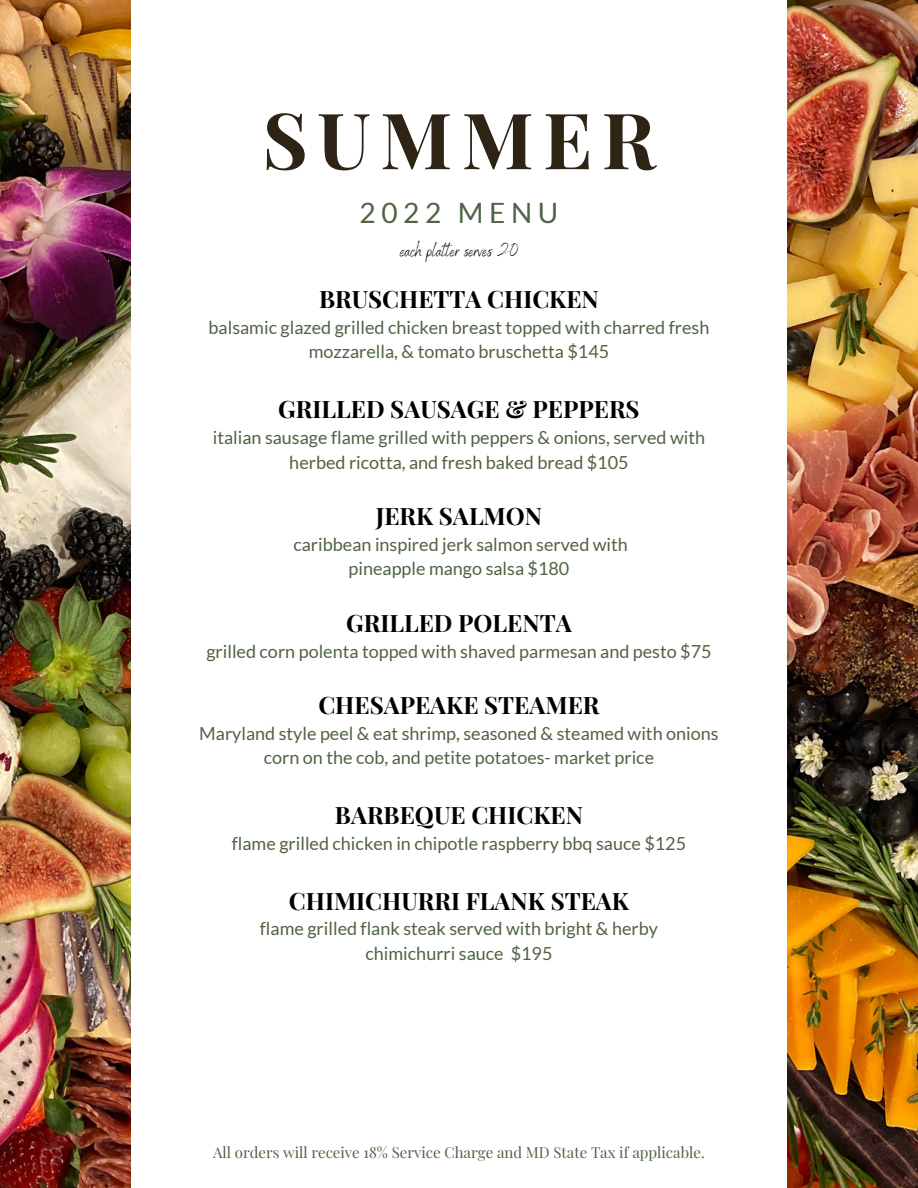
<style>
.page{position:relative;width:918px;height:1188px;background:#fff}
.page>*{position:absolute;margin:0;border:0;box-sizing:border-box;transform-origin:0 0}
.t1{font:700 77.85px "Playfair Display";letter-spacing:.12em;color:#2e2416}
.t2{font:28.05px "Lato";letter-spacing:.2em;color:#506344}
.t3{font:700 24px "Playfair Display";color:#000}
.t4{font:18px/24.8px "Lato";color:#506344;text-align:center}
.t5{font:18px "Benedict";color:#000}
.t6{font:15px "Playfair Display";color:#506344}
</style>
<div class="page">
<img style="left:0;top:0;width:130px;height:1188px">
<img style="left:788px;top:0;width:130px;height:1188px">
<h1 class="t1" style="left:262px;top:85px;width:395px">SUMMER</h1>
<h2 class="t2" style="left:360px;top:195px;width:200px">2022 MENU</h2>
<p class="t5" style="left:400px;top:239px;width:119px">each platter serves 20</p>
<h3 class="t3" style="left:319px;top:282px;width:281px">BRUSCHETTA CHICKEN</h3>
<h3 class="t4" style="left:209px;top:314px;width:502px">balsamic glazed grilled chicken breast topped with charred fresh mozzarella, &amp; tomato bruschetta $145</h3>
<h3 class="t3" style="left:278px;top:392px;width:363px">GRILLED SAUSAGE &amp; PEPPERS</h3>
<h3 class="t4" style="left:213px;top:424px;width:494px">italian sausage flame grilled with peppers &amp; onions, served with herbed ricotta, and fresh baked bread $105</h3>
<h3 class="t3" style="left:376px;top:499px;width:168px">JERK SALMON</h3>
<h3 class="t4" style="left:293px;top:531px;width:336px">caribbean inspired jerk salmon served with pineapple mango salsa $180</h3>
<h3 class="t3" style="left:346px;top:606px;width:227px">GRILLED POLENTA</h3>
<h3 class="t4" style="left:206px;top:638px;width:507px">grilled corn polenta topped with shaved parmesan and pesto $75</h3>
<h3 class="t3" style="left:318px;top:688px;width:283px">CHESAPEAKE STEAMER</h3>
<h3 class="t4" style="left:199px;top:720px;width:521px">Maryland style peel &amp; eat shrimp, seasoned &amp; steamed with onions corn on the cob, and petite potatoes- market price</h3>
<h3 class="t3" style="left:335px;top:798px;width:250px">BARBEQUE CHICKEN</h3>
<h3 class="t4" style="left:232px;top:831px;width:456px">flame grilled chicken in chipotle raspberry bbq sauce $125</h3>
<h3 class="t3" style="left:289px;top:884px;width:342px">CHIMICHURRI FLANK STEAK</h3>
<h3 class="t4" style="left:260px;top:916px;width:400px">flame grilled flank steak served with bright &amp; herby chimichurri sauce $195</h3>
<h3 class="t6" style="left:213px;top:1142px;width:493px">All orders will receive 18% Service Charge and MD State Tax if applicable.</h3>
</div>
